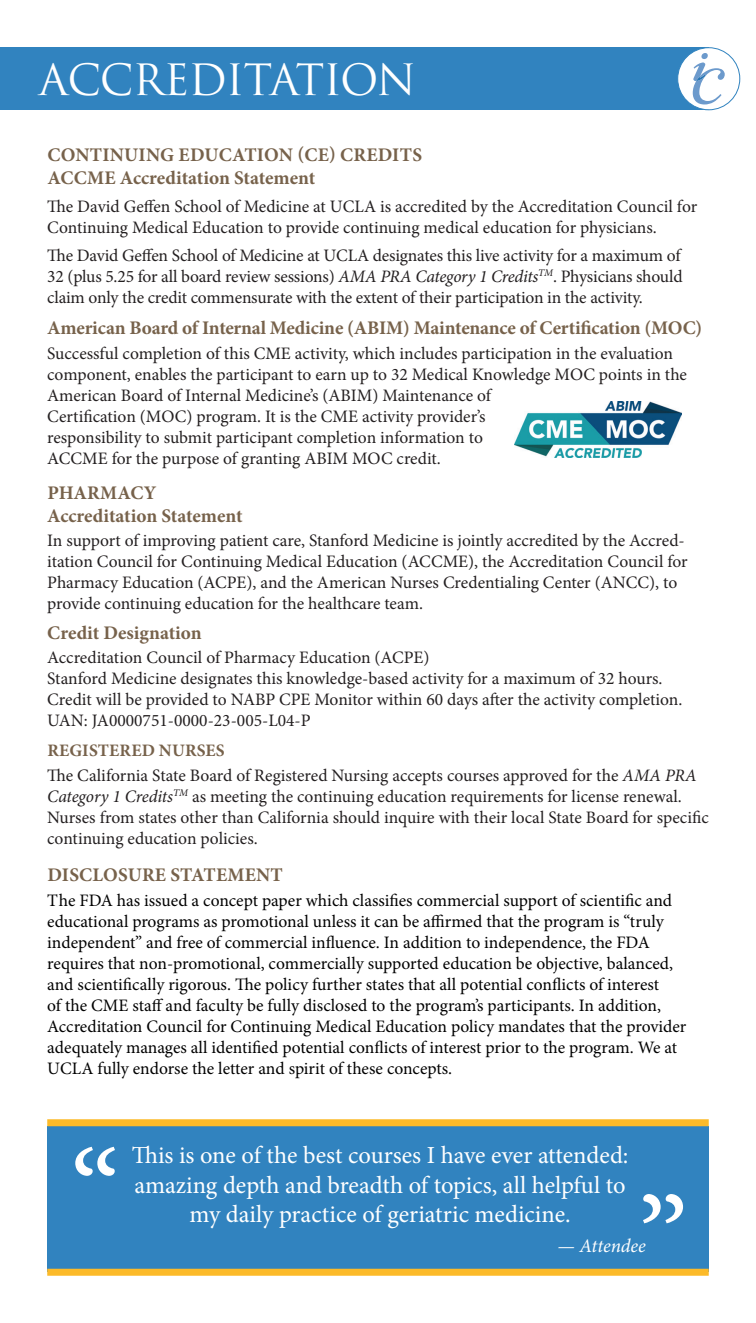
<style>
.page{position:relative;width:756px;height:1323px;background:#fff}
.page>*{position:absolute;margin:0;border:0;box-sizing:border-box;transform-origin:0 0}
.t1{font:126px "Minion Pro";color:#fff}
.Section_Header_-_Bro{font:42px "Trajan Pro";letter-spacing:-.025em;color:#fff}
.t2{font:24.5px/29.4px "Minion Pro";color:#fff;text-align:center}
.GI_subhead{font:700 19.25px "Minion Pro";letter-spacing:.01em;color:#77624b}
.GI_subhead-2{font:700 19.25px "Minion Pro";letter-spacing:-.015em;color:#77624b}
.t3{font:italic 19.25px "Minion Pro";letter-spacing:-.005em;color:#fff}
.t4{font:17.5px/21px "Minion Pro";color:#231f20}
.Text_-_White_Body{font:17.5px/21px "Minion Pro";color:#000}
.GI_subhead-3{font:700 17.5px "Minion Pro";letter-spacing:.01em;color:#77624b}
.s1{font-style:italic}
</style>
<div class="page">
<div style="left:0;top:47px;width:709px;height:63px;background:#3183bf"></div>
<div style="left:678px;top:48px;width:62px;height:62px;background:#fff;border-radius:50%"></div>
<div style="left:677px;top:47px;width:63px;height:63px;border:1px solid #3183bf;border-radius:50%"></div>
<svg style="left:693px;top:53px;width:32px;height:52px"></svg>
<div style="left:47px;top:1126px;width:662px;height:146px;background:#3183bf"></div>
<div style="left:47px;top:1119px;width:662px;height:7px;background:#fcba29"></div>
<div style="left:47px;top:1269px;width:662px;height:7px;background:#fcba29"></div>
<img style="left:514px;top:401px;width:168px;height:57px">
<p class="Section_Header_-_Bro" style="left:39px;top:53px;width:379px">ACCREDITATION</p>
<p class="GI_subhead" style="left:47px;top:141px;width:376px">CONTINUING EDUCATION (CE) CREDITS</p>
<p class="GI_subhead" style="left:47px;top:164px;width:269px">ACCME Accreditation Statement</p>
<p class="t4" style="left:47px;top:196px;width:651px">The David Geffen School of Medicine at UCLA is accredited by the Accreditation Council for<br>Continuing Medical Education to provide continuing medical education for physicians.</p>
<p class="t4" style="left:47px;top:245px;width:637px;text-align:justify">The David Geffen School of Medicine at UCLA designates this live activity for a maximum of 32 (plus 5.25 for all board review sessions) <span class="s1">AMA PRA Category 1 Credits</span><sup>TM</sup>. Physicians should claim only the credit commensurate with the extent of their participation in the activity.</p>
<p class="GI_subhead-2" style="left:47px;top:315px;width:657px">American Board of Internal Medicine (ABIM) Maintenance of Certification (MOC)</p>
<p class="t4" style="left:47px;top:343px;width:641px">Successful completion of this CME activity, which includes participation in the evaluation component, enables the participant to earn up to 32 Medical Knowledge MOC points in the American Board of Internal Medicine’s (ABIM) Maintenance of<br>Certification (MOC) program. It is the CME activity provider’s<br>responsibility to submit participant completion information to<br>ACCME for the purpose of granting ABIM MOC credit.</p>
<p class="GI_subhead" style="left:47px;top:479px;width:111px">PHARMACY</p>
<p class="GI_subhead" style="left:47px;top:502px;width:197px">Accreditation Statement</p>
<p class="t4" style="left:47px;top:530px;width:642px">In support of improving patient care, Stanford Medicine is jointly accredited by the Accred&shy;itation Council for Continuing Medical Education (ACCME), the Accreditation Council for Pharmacy Education (ACPE), and the American Nurses Credentialing Center (ANCC), to provide continuing education for the healthcare team.</p>
<p class="GI_subhead" style="left:47px;top:619px;width:156px">Credit Designation</p>
<p class="t4" style="left:47px;top:647px;width:384px">Accreditation Council of Pharmacy Education (ACPE)</p>
<p class="t4" style="left:47px;top:668px;width:637px">Stanford Medicine designates this knowledge-based activity for a maximum of 32 hours.<br>Credit will be provided to NABP CPE Monitor within 60 days after the activity completion.<br>UAN: JA0000751-0000-23-005-L04-P</p>
<p class="GI_subhead-3" style="left:47px;top:738px;width:179px">REGISTERED NURSES</p>
<p class="t4" style="left:47px;top:765px;width:663px">The California State Board of Registered Nursing accepts courses approved for the <span class="s1">AMA PRA Category 1 Credits</span><sup>TM</sup> as meeting the continuing education requirements for license renewal.<br>Nurses from states other than California should inquire with their local State Board for specific continuing education policies.</p>
<p class="GI_subhead" style="left:47px;top:862px;width:237px">DISCLOSURE STATEMENT</p>
<p class="Text_-_White_Body" style="left:47px;top:890px;width:641px">The FDA has issued a concept paper which classifies commercial support of scientific and educational programs as promotional unless it can be affirmed that the program is “truly independent” and free of commercial influence. In addition to independence, the FDA requires that non-promotional, commercially supported education be objective, balanced, and scientifically rigorous. The policy further states that all potential conflicts of interest<br>of the CME staff and faculty be fully disclosed to the program’s participants. In addition, Accreditation Council for Continuing Medical Education policy mandates that the provider adequately manages all identified potential conflicts of interest prior to the program. We at UCLA fully endorse the letter and spirit of these concepts.</p>
<p class="t1" style="left:70px;top:1112px;width:52px">“</p>
<p class="t2" style="left:132px;top:1141px;width:498px">This is one of the best courses I have ever attended: amazing depth and breadth of topics, all helpful to my daily practice of geriatric medicine.</p>
<p class="t1" style="left:638px;top:1159px;width:52px">”</p>
<p class="t3" style="left:558px;top:1232px;width:90px">— Attendee</p>
</div>
